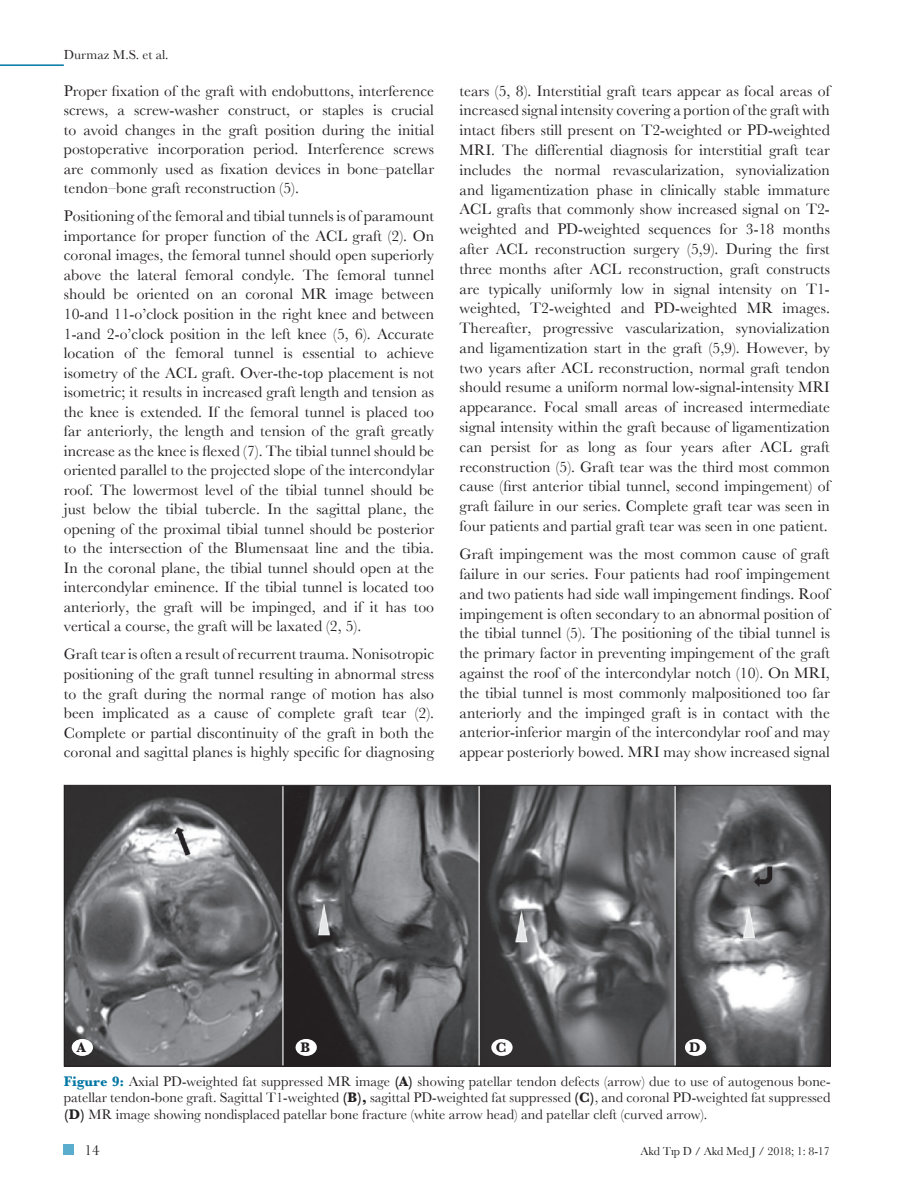
<style>
.page{position:relative;width:915px;height:1191px;background:#fff}
.page>*{position:absolute;margin:0;border:0;box-sizing:border-box;transform-origin:0 0}
.t1{font:15.75px/19.8px "Baskerville";color:#231f20;text-align:justify}
.t2{font:15px "Baskerville";color:#231f20}
.t3{font:14.25px/16.5px "Baskerville";color:#231f20;text-align:justify}
.t4{font:700 14.25px "Baskerville";color:#231f20}
.t5{font:13.5px "Baskerville";color:#231f20}
.t6{font:12px "Baskerville";letter-spacing:-.01em;color:#231f20}
.s1{font-weight:700;color:#0076a3}
.s2{font-weight:700}
</style>
<div class="page">
<div style="left:64px;top:1144px;width:10px;height:10px;background:#5aadcd"></div>
<hr style="left:0;top:64px;width:64px;height:2px;background:#0076a3">
<img style="left:66px;top:787px;width:762px;height:277px">
<div style="left:72px;top:1039px;width:21px;height:17px;background:#fff;border-radius:50%"></div>
<div style="left:295px;top:1039px;width:22px;height:17px;background:#fff;border-radius:50%"></div>
<div style="left:491px;top:1039px;width:21px;height:17px;background:#fff;border-radius:50%"></div>
<div style="left:684px;top:1039px;width:22px;height:17px;background:#fff;border-radius:50%"></div>
<hr style="left:282px;top:786px;width:1px;height:279px;background:#fff">
<hr style="left:478px;top:786px;width:1px;height:279px;background:#fff">
<hr style="left:674px;top:786px;width:1px;height:279px;background:#fff">
<p class="t5" style="left:64px;top:46px;width:106px">Durmaz M.S. et al.</p>
<p class="t1" style="left:64px;top:81px;width:372px">Proper fixation of the graft with endobuttons, interference screws, a screw-washer construct, or staples is crucial to avoid changes in the graft position during the initial postoperative incorporation period. Interference screws are commonly used as fixation devices in bone–patellar tendon–bone graft reconstruction (5).</p>
<p class="t1" style="left:64px;top:206px;width:372px">Positioning of the femoral and tibial tunnels is of paramount importance for proper function of the ACL graft (2). On coronal images, the femoral tunnel should open superiorly above the lateral femoral condyle. The femoral tunnel should be oriented on an coronal MR image between 10-and 11-o’clock position in the right knee and between 1-and 2-o’clock position in the left knee (5, 6). Accurate location of the femoral tunnel is essential to achieve isometry of the ACL graft. Over-the-top placement is not isometric; it results in increased graft length and tension as the knee is extended. If the femoral tunnel is placed too far anteriorly, the length and tension of the graft greatly increase as the knee is flexed (7). The tibial tunnel should be oriented parallel to the projected slope of the intercondylar roof. The lowermost level of the tibial tunnel should be just below the tibial tubercle. In the sagittal plane, the opening of the proximal tibial tunnel should be posterior to the intersection of the Blumensaat line and the tibia.<br>In the coronal plane, the tibial tunnel should open at the intercondylar eminence. If the tibial tunnel is located too anteriorly, the graft will be impinged, and if it has too vertical a course, the graft will be laxated (2, 5).</p>
<p class="t1" style="left:64px;top:644px;width:372px">Graft tear is often a result of recurrent trauma. Nonisotropic positioning of the graft tunnel resulting in abnormal stress to the graft during the normal range of motion has also been implicated as a cause of complete graft tear (2).<br>Complete or partial discontinuity of the graft in both the coronal and sagittal planes is highly specific for diagnosing</p>
<p class="t1" style="left:459px;top:81px;width:372px">tears (5, 8). Interstitial graft tears appear as focal areas of increased signal intensity covering a portion of the graft with intact fibers still present on T2-weighted or PD-weighted MRI. The differential diagnosis for interstitial graft tear includes the normal revascularization, synovialization and ligamentization phase in clinically stable immature ACL grafts that commonly show increased signal on T2- weighted and PD-weighted sequences for 3-18 months after ACL reconstruction surgery (5,9). During the first three months after ACL reconstruction, graft constructs are typically uniformly low in signal intensity on T1- weighted, T2-weighted and PD-weighted MR images.<br>Thereafter, progressive vascularization, synovialization and ligamentization start in the graft (5,9). However, by two years after ACL reconstruction, normal graft tendon should resume a uniform normal low-signal-intensity MRI appearance. Focal small areas of increased intermediate signal intensity within the graft because of ligamentization can persist for as long as four years after ACL graft reconstruction (5). Graft tear was the third most common cause (first anterior tibial tunnel, second impingement) of graft failure in our series. Complete graft tear was seen in four patients and partial graft tear was seen in one patient.</p>
<p class="t1" style="left:459px;top:544px;width:371px">Graft impingement was the most common cause of graft failure in our series. Four patients had roof impingement and two patients had side wall impingement findings. Roof impingement is often secondary to an abnormal position of the tibial tunnel (5). The positioning of the tibial tunnel is the primary factor in preventing impingement of the graft against the roof of the intercondylar notch (10). On MRI, the tibial tunnel is most commonly malpositioned too far anteriorly and the impinged graft is in contact with the anterior-inferior margin of the intercondylar roof and may appear posteriorly bowed. MRI may show increased signal</p>
<p class="t4" style="left:77px;top:1039px;width:11px">A</p>
<p class="t4" style="left:300px;top:1039px;width:11px">B</p>
<p class="t4" style="left:495px;top:1039px;width:12px">C</p>
<p class="t4" style="left:688px;top:1039px;width:13px">D</p>
<p class="t3" style="left:64px;top:1072px;width:768px"><span class="s1">Figure 9:</span> Axial PD-weighted fat suppressed MR image <span class="s2">(A)</span> showing patellar tendon defects (arrow) due to use of autogenous bone&shy;patellar tendon-bone graft. Sagittal T1-weighted <span class="s2">(B),</span> sagittal PD-weighted fat suppressed <span class="s2">(C)</span>, and coronal PD-weighted fat suppressed <span class="s2">(D)</span> MR image showing nondisplaced patellar bone fracture (white arrow head) and patellar cleft (curved arrow).</p>
<p class="t2" style="left:84px;top:1141px;width:17px">14</p>
<p class="t6" style="left:640px;top:1144px;width:191px">Akd Tıp D / Akd Med J / 2018; 1: 8-17</p>
</div>
